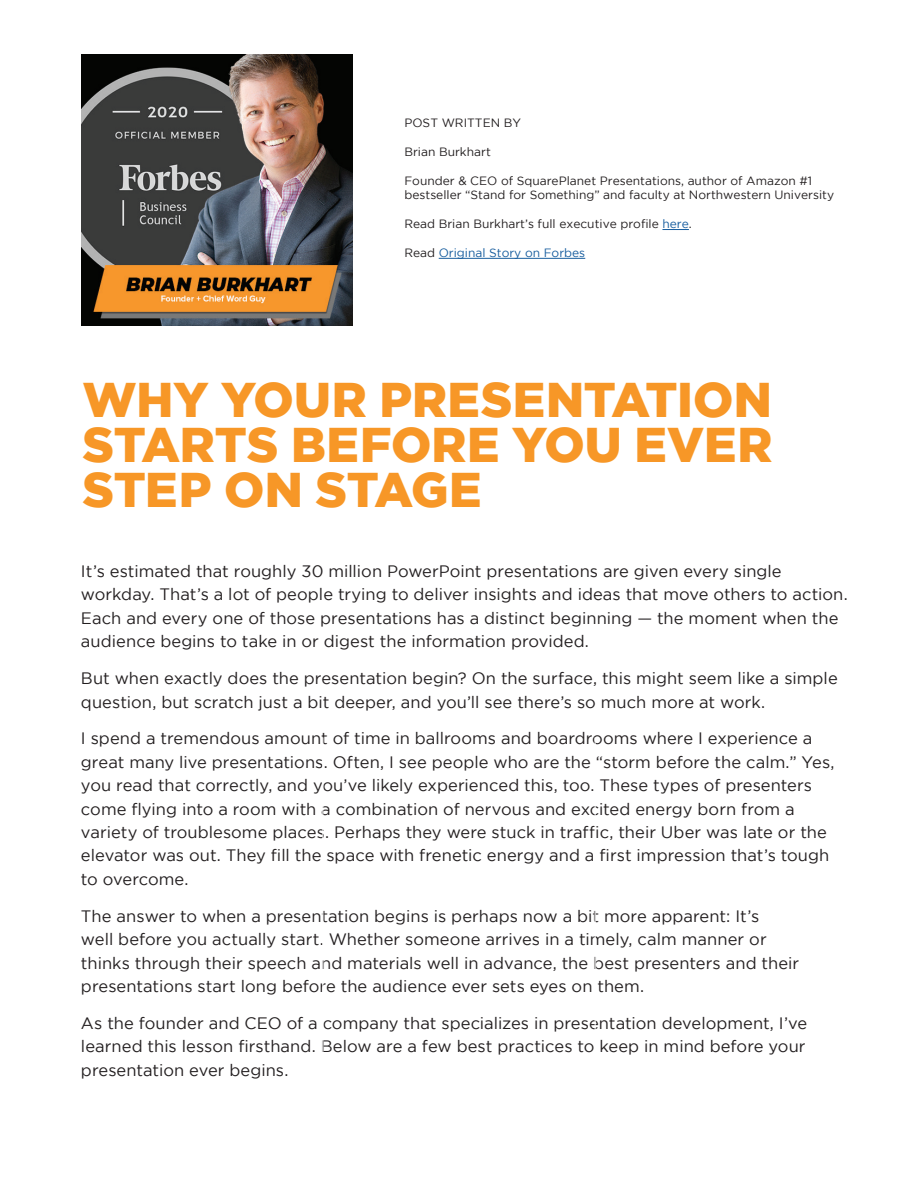
<style>
.page{position:relative;width:918px;height:1188px;background:#fff}
.page>*{position:absolute;margin:0;border:0;box-sizing:border-box;transform-origin:0 0}
.t1{font:900 48.6px/45px "Gotham";color:#f79727;text-align:justify}
.t2{font:16.5px/23.4px "Gotham";color:#231f20}
.t3{font:12px/14.4px "Gotham";color:#231f20}
.t4{font:12px "Gotham";color:#175d9e}
.s1{color:#175d9e}
.s2{color:#231f20}
</style>
<div class="page">
<img style="left:81px;top:54px;width:272px;height:272px">
<svg style="left:662px;top:229px;width:27px;height:1px"></svg>
<hr style="left:439px;top:258px;width:146px;height:1px;background:#175d9e">
<p class="t3" style="left:404px;top:116px;width:118px">POST WRITTEN BY</p>
<p class="t3" style="left:404px;top:144px;width:88px">Brian Burkhart</p>
<p class="t3" style="left:404px;top:173px;width:431px">Founder &amp; CEO of SquarePlanet Presentations, author of Amazon #1 bestseller “Stand for Something” and faculty at Northwestern University</p>
<p class="t3" style="left:404px;top:216px;width:289px">Read Brian Burkhart’s full executive profile <span class="s1">here</span>.</p>
<p class="t4" style="left:404px;top:246px;width:182px"><span class="s2">Read</span> Original Story on Forbes</p>
<h1 class="t1" style="left:82px;top:376px;width:691px">WHY YOUR PRESENTATION STARTS BEFORE YOU EVER STEP ON STAGE</h1>
<p class="t2" style="left:81px;top:559px;width:768px">It’s estimated that roughly 30 million PowerPoint presentations are given every single workday. That’s a lot of people trying to deliver insights and ideas that move others to action.<br>Each and every one of those presentations has a distinct beginning — the moment when the audience begins to take in or digest the information provided.</p>
<p class="t2" style="left:81px;top:666px;width:758px">But when exactly does the presentation begin? On the surface, this might seem like a simple question, but scratch just a bit deeper, and you’ll see there’s so much more at work.</p>
<p class="t2" style="left:81px;top:727px;width:755px">I spend a tremendous amount of time in ballrooms and boardrooms where I experience a great many live presentations. Often, I see people who are the “storm before the calm.” Yes, you read that correctly, and you’ve likely experienced this, too. These types of presenters come flying into a room with a combination of nervous and excited energy born from a variety of troublesome places. Perhaps they were stuck in traffic, their Uber was late or the elevator was out. They fill the space with frenetic energy and a first impression that’s tough to overcome.</p>
<p class="t2" style="left:81px;top:904px;width:720px">The answer to when a presentation begins is perhaps now a bit more apparent: It’s<br>well before you actually start. Whether someone arrives in a timely, calm manner or thinks through their speech and materials well in advance, the best presenters and their presentations start long before the audience ever sets eyes on them.</p>
<p class="t2" style="left:81px;top:1011px;width:728px;text-align:justify">As the founder and CEO of a company that specializes in presentation development, I’ve learned this lesson firsthand. Below are a few best practices to keep in mind before your presentation ever begins.</p>
</div>
